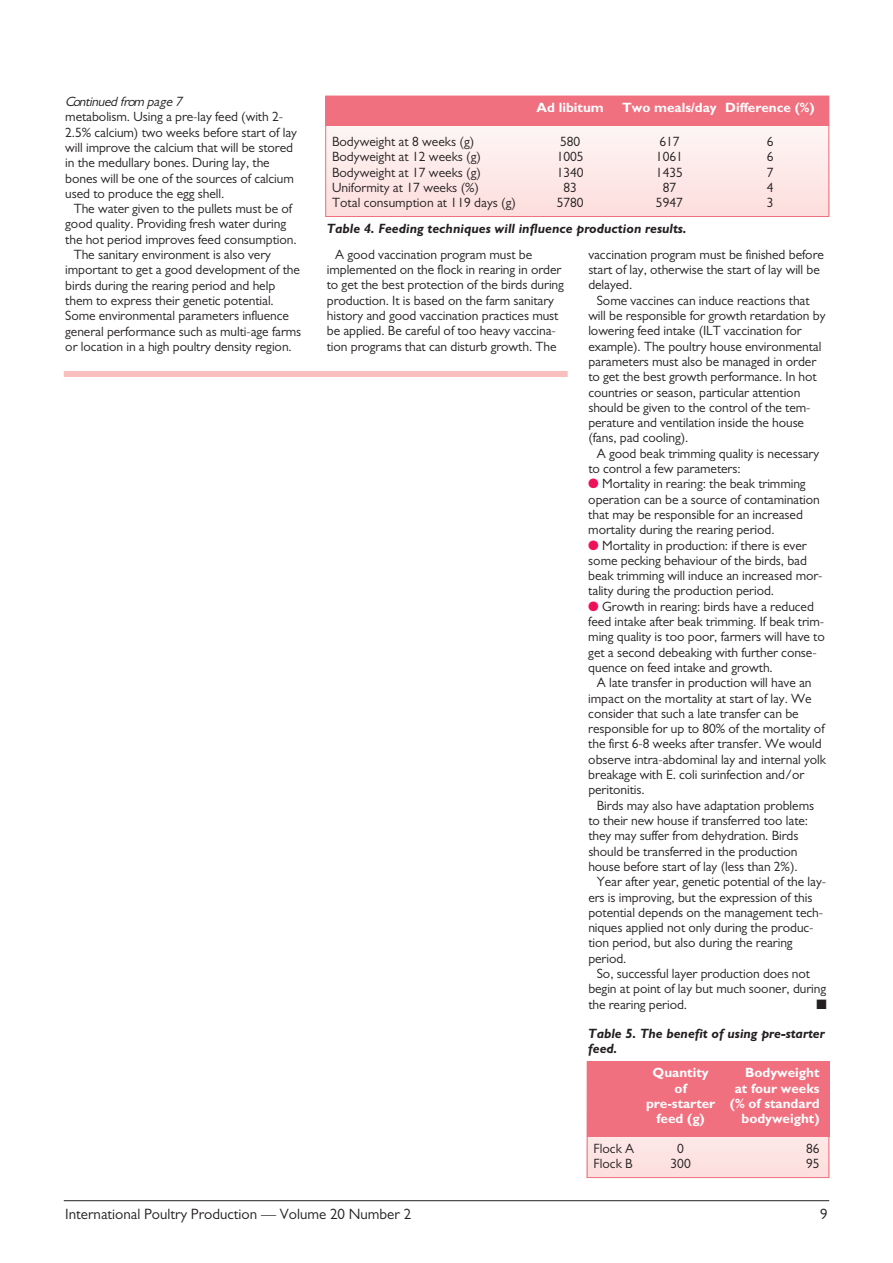
<style>
.page{position:relative;width:893px;height:1263px;background:#fff}
.page>*{position:absolute;margin:0;border:0;box-sizing:border-box;transform-origin:0 0}
.t1{font:15px "Gill Sans";color:#231f20}
.t2{font:13.5px/15.3px "Gill Sans";letter-spacing:-.005em;color:#231f20}
.t3{font:700 13.5px "Gill Sans";color:#fff}
.t4{font:italic 700 13.5px/15px "Gill Sans";color:#231f20}
.t5{font:italic 13.5px "Gill Sans";color:#231f20}
.t6{font:13.5px "Zapf Dingbats ITC";color:#231f20}
.s1{color:#ee1059}
</style>
<div class="page">
<hr style="left:64px;top:1200px;width:765px;height:1px;background:#231f20">
<div style="left:325px;top:96px;width:504px;height:120px;background:#fdeae8"></div>
<div style="left:325px;top:96px;width:504px;height:29px;background:#f1707f"></div>
<div style="left:325px;top:96px;width:504px;height:121px;border:1px solid #f1707f"></div>
<div style="left:587px;top:1061px;width:242px;height:116px;background:#fde3e2"></div>
<div style="left:587px;top:1061px;width:242px;height:75px;background:#f1707f"></div>
<div style="left:587px;top:1061px;width:242px;height:117px;border:1px solid #f1707f"></div>
<div style="left:64px;top:371px;width:504px;height:6px;background:#f9bebe"></div>
<p class="t5" style="left:65px;top:97px;width:121px">Continued from page 7</p>
<p class="t3" style="left:536px;top:102px;width:69px">Ad libitum</p>
<p class="t3" style="left:622px;top:102px;width:194px">Two meals/day Difference (%)</p>
<p class="t2" style="left:332px;top:135px;width:144px">Bodyweight at 8 weeks (g)</p>
<p class="t2" style="left:560px;top:135px;width:22px">580</p>
<p class="t2" style="left:659px;top:135px;width:22px">617</p>
<p class="t2" style="left:767px;top:135px;width:8px">6</p>
<p class="t2" style="left:332px;top:150px;width:151px">Bodyweight at 12 weeks (g)</p>
<p class="t2" style="left:557px;top:150px;width:28px">1005</p>
<p class="t2" style="left:656px;top:150px;width:28px">1061</p>
<p class="t2" style="left:767px;top:150px;width:8px">6</p>
<p class="t2" style="left:332px;top:166px;width:151px">Bodyweight at 17 weeks (g)</p>
<p class="t2" style="left:557px;top:166px;width:28px">1340</p>
<p class="t2" style="left:656px;top:166px;width:28px">1435</p>
<p class="t2" style="left:767px;top:166px;width:8px">7</p>
<p class="t2" style="left:332px;top:181px;width:149px">Uniformity at 17 weeks (%)</p>
<p class="t2" style="left:563px;top:181px;width:15px">83</p>
<p class="t2" style="left:663px;top:181px;width:15px">87</p>
<p class="t2" style="left:767px;top:181px;width:8px">4</p>
<p class="t2" style="left:332px;top:196px;width:186px">Total consumption at 119 days (g)</p>
<p class="t2" style="left:557px;top:196px;width:28px">5780</p>
<p class="t2" style="left:656px;top:196px;width:28px">5947</p>
<p class="t2" style="left:767px;top:196px;width:8px">3</p>
<p class="t2" style="left:65px;top:111px;width:233px">metabolism. Using a pre-lay feed (with 2- 2.5% calcium) two weeks before start of lay will improve the calcium that will be stored in the medullary bones. During lay, the bones will be one of the sources of calcium used to produce the egg shell.</p>
<p class="t2" style="left:74px;top:202px;width:220px">The water given to the pullets must be of</p>
<p class="t2" style="left:65px;top:218px;width:222px">good quality. Providing fresh water during</p>
<p class="t2" style="left:65px;top:233px;width:233px">the hot period improves feed consumption.</p>
<p class="t2" style="left:74px;top:248px;width:199px">The sanitary environment is also very</p>
<p class="t2" style="left:65px;top:264px;width:236px">important to get a good development of the</p>
<p class="t2" style="left:65px;top:279px;width:211px">birds during the rearing period and help</p>
<p class="t2" style="left:65px;top:294px;width:210px">them to express their genetic potential.</p>
<p class="t2" style="left:65px;top:310px;width:225px">Some environmental parameters influence</p>
<p class="t2" style="left:65px;top:325px;width:238px">general performance such as multi-age farms</p>
<p class="t2" style="left:65px;top:340px;width:228px">or location in a high poultry density region.</p>
<p class="t4" style="left:327px;top:222px;width:361px">Table 4. Feeding techniques will influence production results.</p>
<p class="t2" style="left:327px;top:248px;width:239px;text-indent:9px">A good vaccination program must be implemented on the flock in rearing in order to get the best protection of the birds during production. It is based on the farm sanitary history and good vaccination practices must be applied. Be careful of too heavy vaccina&shy;tion programs that can disturb growth. The</p>
<p class="t2" style="left:588px;top:248px;width:237px">vaccination program must be finished before start of lay, otherwise the start of lay will be delayed.</p>
<p class="t2" style="left:588px;top:294px;width:239px;text-indent:9px">Some vaccines can induce reactions that will be responsible for growth retardation by lowering feed intake (ILT vaccination for example). The poultry house environmental parameters must also be managed in order to get the best growth performance. In hot countries or season, particular attention should be given to the control of the tem&shy;perature and ventilation inside the house (fans, pad cooling).</p>
<p class="t2" style="left:588px;top:447px;width:232px;text-indent:9px">A good beak trimming quality is necessary to control a few parameters:</p>
<p class="t2" style="left:588px;top:478px;width:233px"><span class="s1">●</span> Mortality in rearing: the beak trimming operation can be a source of contamination that may be responsible for an increased mortality during the rearing period.</p>
<p class="t2" style="left:588px;top:539px;width:236px"><span class="s1">●</span> Mortality in production: if there is ever some pecking behaviour of the birds, bad beak trimming will induce an increased mor&shy;tality during the production period.</p>
<p class="t2" style="left:588px;top:600px;width:238px"><span class="s1">●</span> Growth in rearing: birds have a reduced feed intake after beak trimming. If beak trim&shy;ming quality is too poor, farmers will have to get a second debeaking with further conse&shy;quence on feed intake and growth.</p>
<p class="t2" style="left:588px;top:676px;width:239px;text-indent:9px">A late transfer in production will have an impact on the mortality at start of lay. We consider that such a late transfer can be responsible for up to 80% of the mortality of the first 6-8 weeks after transfer. We would observe intra-abdominal lay and internal yolk breakage with E. coli surinfection and/or peritonitis.</p>
<p class="t2" style="left:588px;top:799px;width:227px;text-indent:9px">Birds may also have adaptation problems to their new house if transferred too late: they may suffer from dehydration. Birds should be transferred in the production house before start of lay (less than 2%).</p>
<p class="t2" style="left:588px;top:875px;width:239px;text-indent:9px">Year after year, genetic potential of the lay&shy;ers is improving, but the expression of this potential depends on the management tech&shy;niques applied not only during the produc&shy;tion period, but also during the rearing period.</p>
<p class="t2" style="left:588px;top:967px;width:239px;text-indent:9px">So, successful layer production does not begin at point of lay but much sooner, during the rearing period.</p>
<p class="t6" style="left:816px;top:996px;width:12px">■</p>
<p class="t4" style="left:588px;top:1027px;width:238px">Table 5. The benefit of using pre-starter feed.</p>
<p class="t3" style="left:653px;top:1068px;width:58px">Quantity</p>
<p class="t3" style="left:745px;top:1068px;width:76px">Bodyweight</p>
<p class="t3" style="left:675px;top:1083px;width:14px">of</p>
<p class="t3" style="left:735px;top:1083px;width:86px">at four weeks</p>
<p class="t3" style="left:646px;top:1098px;width:175px">pre-starter (% of standard</p>
<p class="t3" style="left:656px;top:1113px;width:50px">feed (g)</p>
<p class="t3" style="left:741px;top:1113px;width:80px">bodyweight)</p>
<p class="t2" style="left:594px;top:1142px;width:42px">Flock A</p>
<p class="t2" style="left:677px;top:1142px;width:8px">0</p>
<p class="t2" style="left:806px;top:1142px;width:15px">86</p>
<p class="t2" style="left:594px;top:1157px;width:41px">Flock B</p>
<p class="t2" style="left:671px;top:1157px;width:22px">300</p>
<p class="t2" style="left:806px;top:1157px;width:15px">95</p>
<p class="t1" style="left:65px;top:1209px;width:347px">International Poultry Production — Volume 20 Number 2</p>
<p class="t1" style="left:820px;top:1209px;width:9px">9</p>
</div>
